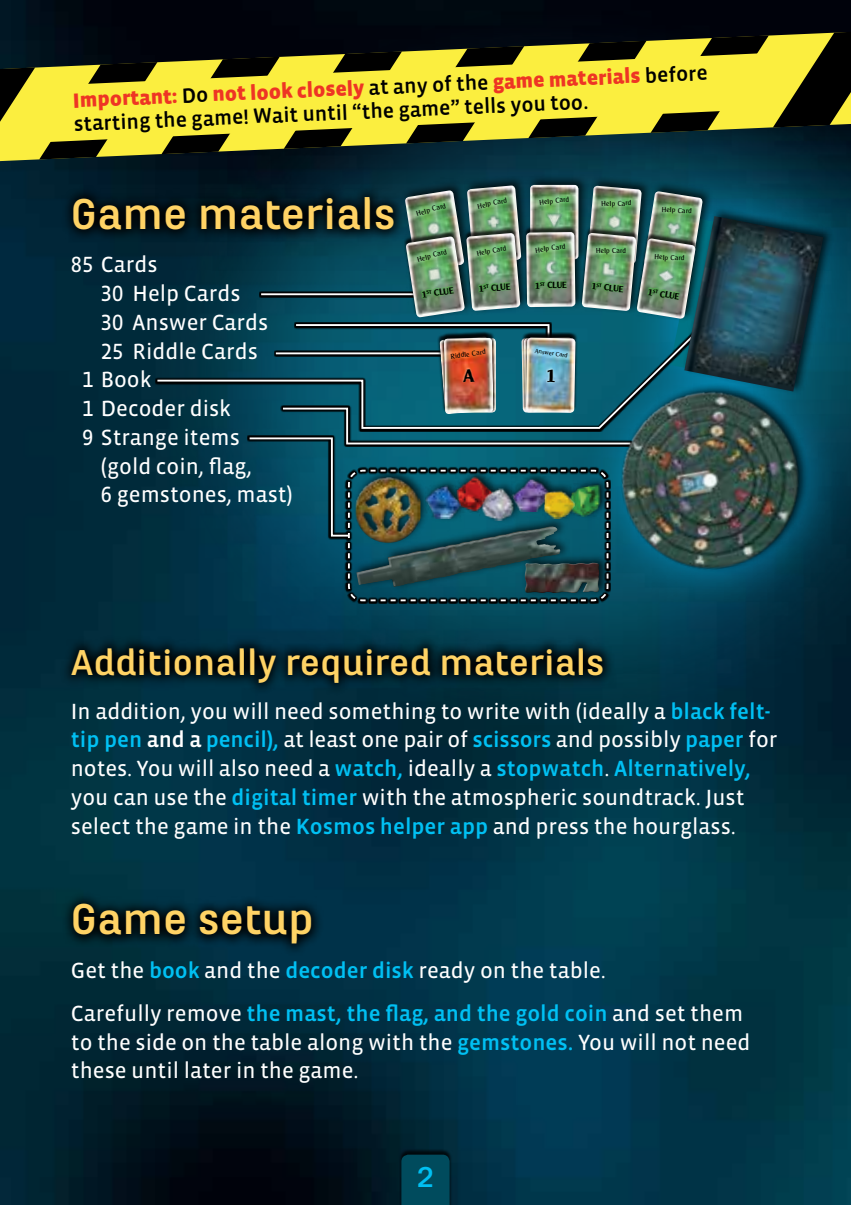
<style>
.page{position:relative;width:851px;height:1205px;background:#fff}
.page>*{position:absolute;margin:0;border:0;box-sizing:border-box;transform-origin:0 0}
.t1{font:700 45px "Marianina X Wd FY";color:#ffd365}
.t2{font:700 37.5px "Marianina X Wd FY";color:#ffd365}
.t3{font:700 30px "Marianina X Wd FY";color:#00c0f3}
.t4{font:22.5px/28.8px "Vista Sans OT";color:#fff}
.t5{font:500 21.25px/24px "Vista Sans OT";color:#000}
.t6{font:700 17.25px "Clear Gothic Antique";color:#000}
.t7{font:700 8.75px "Clear Gothic Antique";color:#000}
.t8{font:7px "Clear Gothic Antique";color:#000}
.t9{font:6px "Clear Gothic Antique";color:#000}
.s1{font-weight:900;color:#ee3524}
.s2{font-weight:500;color:#00c0f3}
.s3{font-weight:500}
</style>
<div class="page">
<img style="left:0;top:0;width:850px;height:1205px">
<div style="left:399px;top:1149px;width:53px;height:56px;background:#000;opacity:.75"></div>
<div style="left:401px;top:1154px;width:48px;height:51px;background:#004b5d"></div>
<img style="left:119px;top:0;width:731px;height:778px">
<div style="left:576px;top:170px;width:273px;height:445px;background:#00aeef;opacity:.75"></div>
<svg style="left:259px;top:291px;width:93px;height:6px"></svg>
<hr style="left:261px;top:293px;width:154px;height:2px;background:#fff">
<svg style="left:294px;top:323px;width:58px;height:3px"></svg>
<svg style="left:155px;top:326px;width:197px;height:104px;background:#0a4152"></svg>
<svg style="left:0;top:32px;width:850px;height:127px;background:#313a1f"></svg>
<svg style="left:37px;top:52px;width:752px;height:90px;background:#c6bd34"></svg>
<div style="left:352px;top:174px;width:481px;height:423px;background:#000;opacity:.75"></div>
<img style="left:618px;top:388px;width:184px;height:184px">
<img style="left:406px;top:190px;width:58px;height:36px">
<svg style="left:419px;top:218px;width:36px;height:8px"></svg>
<img style="left:426px;top:221px;width:16px;height:5px">
<img style="left:587px;top:186px;width:54px;height:40px">
<svg style="left:595px;top:212px;width:36px;height:14px"></svg>
<img style="left:607px;top:215px;width:15px;height:11px">
<img style="left:530px;top:185px;width:48px;height:41px">
<div style="left:544px;top:211px;width:20px;height:18px;background:#4f7668;opacity:.75"></div>
<img style="left:547px;top:213px;width:14px;height:13px">
<img style="left:643px;top:191px;width:60px;height:35px">
<img style="left:467px;top:186px;width:54px;height:40px">
<svg style="left:478px;top:212px;width:35px;height:14px"></svg>
<img style="left:486px;top:215px;width:15px;height:11px">
<div style="left:404px;top:226px;width:293px;height:92px;background:#000;opacity:.75"></div>
<img style="left:405px;top:237px;width:60px;height:81px">
<svg style="left:420px;top:265px;width:36px;height:35px"></svg>
<img style="left:427px;top:267px;width:16px;height:16px">
<img style="left:581px;top:233px;width:55px;height:78px">
<svg style="left:590px;top:260px;width:35px;height:34px"></svg>
<img style="left:601px;top:262px;width:15px;height:15px">
<img style="left:526px;top:232px;width:49px;height:75px">
<div style="left:533px;top:280px;width:35px;height:11px;background:#50b848;opacity:.75"></div>
<div style="left:542px;top:258px;width:16px;height:18px;background:#4f7668;opacity:.75"></div>
<img style="left:543px;top:260px;width:15px;height:15px">
<img style="left:636px;top:239px;width:10px;height:80px">
<img style="left:646px;top:219px;width:38px;height:165px">
<img style="left:657px;top:268px;width:18px;height:17px">
<img style="left:466px;top:233px;width:54px;height:78px">
<svg style="left:477px;top:259px;width:35px;height:35px"></svg>
<img style="left:485px;top:262px;width:15px;height:15px">
<img style="left:684px;top:216px;width:139px;height:175px">
<svg style="left:248px;top:407px;width:384px;height:195px;background:#155464"></svg>
<div style="left:523px;top:561px;width:78px;height:31px;background:#fff;opacity:.75"></div>
<div style="left:523px;top:564px;width:78px;height:30px;background:#000;opacity:.75"></div>
<img style="left:355px;top:477px;width:65px;height:66px">
<img style="left:456px;top:475px;width:36px;height:37px">
<img style="left:511px;top:476px;width:40px;height:35px">
<img style="left:478px;top:488px;width:38px;height:33px">
<img style="left:425px;top:485px;width:35px;height:34px">
<img style="left:569px;top:484px;width:32px;height:33px">
<img style="left:542px;top:485px;width:33px;height:33px">
<svg style="left:61px;top:184px;width:345px;height:58px;background:#00151e"></svg>
<svg style="left:60px;top:635px;width:556px;height:60px;background:#001f2b"></svg>
<svg style="left:61px;top:891px;width:263px;height:65px;background:#00202b"></svg>
<svg style="left:458px;top:366px;width:17px;height:19px"></svg>
<svg style="left:543px;top:369px;width:12px;height:13px"></svg>
<p class="t5" style="left:72px;top:91px;width:637px;rotate:-3deg"><span class="s1">Important:</span> Do <span class="s1">not look closely</span> at any of the <span class="s1">game materials</span> before starting the game! Wait until “the game” tells you too.</p>
<h1 class="t1" style="left:71px;top:189px;width:326px">Game materials</h1>
<p class="t4" style="left:71px;top:251px;width:88px">85 Cards</p>
<p class="t4" style="left:101px;top:280px;width:141px">30 Help Cards</p>
<p class="t4" style="left:101px;top:308px;width:169px">30 Answer Cards</p>
<p class="t4" style="left:101px;top:337px;width:158px">25 Riddle Cards</p>
<p class="t4" style="left:82px;top:366px;width:71px">1 Book</p>
<p class="t4" style="left:82px;top:395px;width:150px">1 Decoder disk</p>
<p class="t4" style="left:82px;top:423px;width:159px">9 Strange items</p>
<p class="t4" style="left:101px;top:452px;width:152px">(gold coin, flag,</p>
<p class="t4" style="left:101px;top:481px;width:193px">6 gemstones, mast)</p>
<p class="t8" style="left:539px;top:198px;width:31px;rotate:-7deg">Help Card</p>
<p class="t8" style="left:476px;top:202px;width:31px;rotate:-12deg">Help Card</p>
<p class="t8" style="left:415px;top:209px;width:32px;rotate:-16deg">Help Card</p>
<p class="t8" style="left:601px;top:199px;width:31px;rotate:-2deg">Help Card</p>
<p class="t8" style="left:416px;top:255px;width:32px;rotate:-16deg">Help Card</p>
<p class="t7" style="left:421px;top:290px;width:33px;rotate:-9deg">1<sup>ST</sup> CLUE</p>
<p class="t8" style="left:476px;top:249px;width:31px;rotate:-12deg">Help Card</p>
<p class="t7" style="left:478px;top:284px;width:33px;rotate:-5deg">1<sup>ST</sup> CLUE</p>
<p class="t8" style="left:535px;top:246px;width:31px;rotate:-8deg">Help Card</p>
<p class="t7" style="left:535px;top:280px;width:33px;rotate:-1deg">1<sup>ST</sup> CLUE</p>
<p class="t8" style="left:595px;top:247px;width:31px;rotate:-2deg">Help Card</p>
<p class="t7" style="left:592px;top:281px;width:33px;rotate:5deg">1<sup>ST</sup> CLUE</p>
<p class="t8" style="left:661px;top:205px;width:31px;rotate:2deg">Help Card</p>
<p class="t8" style="left:654px;top:252px;width:31px;rotate:2deg">Help Card</p>
<p class="t7" style="left:648px;top:286px;width:33px;rotate:9deg">1<sup>ST</sup> CLUE</p>
<p class="t8" style="left:446px;top:353px;width:37px;rotate:-12deg">Riddle Card</p>
<p class="t9" style="left:535px;top:347px;width:34px;rotate:8deg">Answer Card</p>
<p class="t8" style="left:450px;top:352px;width:37px;rotate:-8deg">Riddle Card</p>
<p class="t9" style="left:530px;top:347px;width:34px;rotate:6deg">Answer Card</p>
<p class="t9" style="left:532px;top:347px;width:34px;rotate:6deg">Answer Card</p>
<p class="t8" style="left:454px;top:352px;width:37px;rotate:-7deg">Riddle Card</p>
<p class="t6" style="left:466px;top:365px;width:12px">A</p>
<h2 class="t2" style="left:71px;top:642px;width:535px">Additionally required materials</h2>
<p class="t4" style="left:71px;top:697px;width:707px">In addition, you will need something to write with (ideally a <span class="s2">black felt&shy;tip pen</span> <span class="s3">and a</span> <span class="s2">pencil),</span> at least one pair of <span class="s2">scissors</span> and possibly <span class="s2">paper</span> for notes. You will also need a <span class="s2">watch,</span> ideally a <span class="s2">stopwatch</span>. <span class="s2">Alternatively, </span>you can use the <span class="s2">digital timer</span> with the atmospheric soundtrack. Just select the game in the <span class="s2">Kosmos helper app</span> and press the hourglass.</p>
<h1 class="t1" style="left:71px;top:895px;width:244px">Game setup</h1>
<p class="t4" style="left:71px;top:949px;width:673px;line-height:43px">Get the <span class="s2">book</span> and the <span class="s2">decoder disk</span> ready on the table.<br>Carefully remove <span class="s2">the mast, the flag, and the gold coin</span> and set them</p>
<p class="t4" style="left:71px;top:1028px;width:681px">to the side on the table along with the <span class="s2">gemstones.</span> You will not need these until later in the game.</p>
<h3 class="t3" style="left:416px;top:1161px;width:19px">2</h3>
</div>
